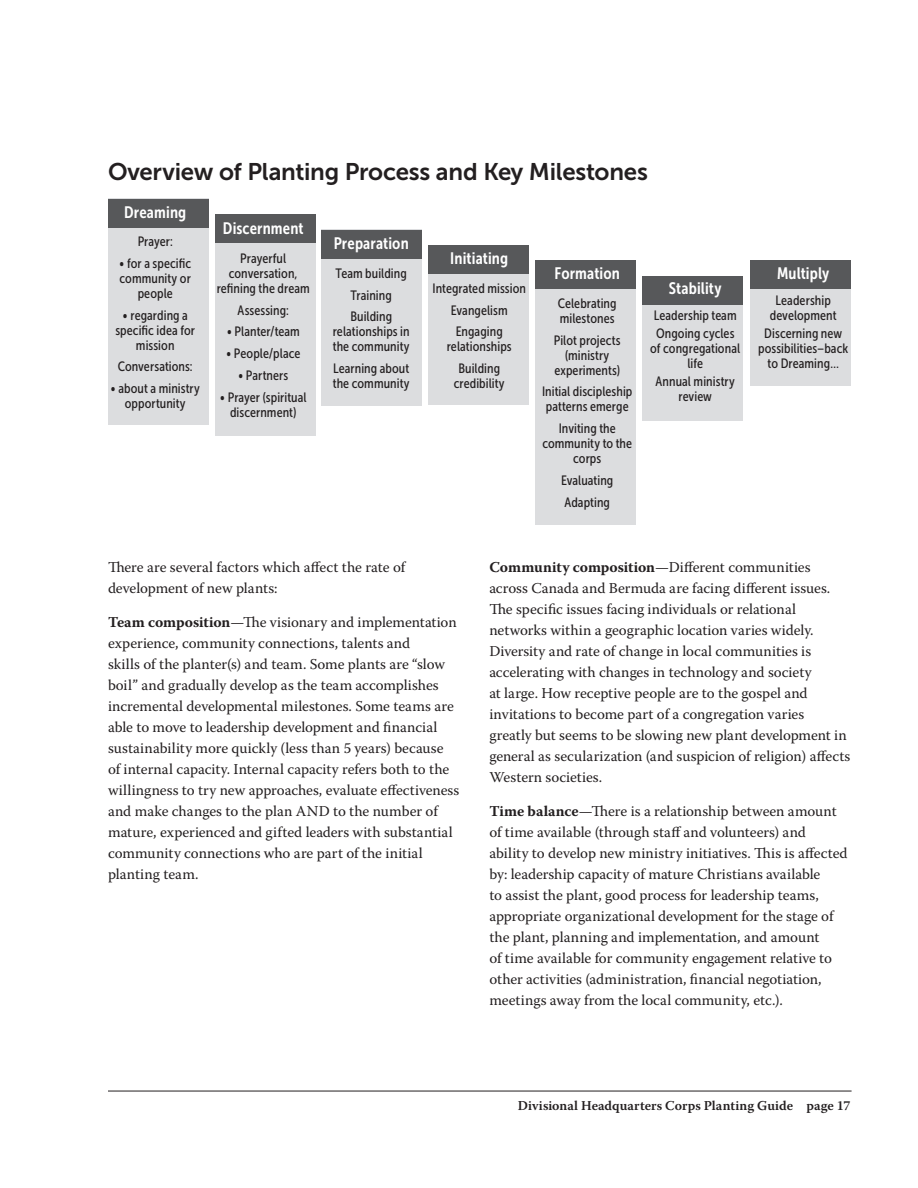
<style>
.page{position:relative;width:918px;height:1188px;background:#fff}
.page>*{position:absolute;margin:0;border:0;box-sizing:border-box;transform-origin:0 0}
.t1{font:24px "Museo Sans 700";letter-spacing:-.01em;color:#231f20}
.t2{font:16.5px "Museo Sans Cond 700";letter-spacing:.01em;color:#fff}
.t3{font:15px/21px "Warnock Pro";color:#231f20}
.t4{font:13.5px/15px "Museo Sans Cond 500";letter-spacing:.005em;color:#231f20;text-align:center}
.t5{font:600 13.5px "Warnock Pro";letter-spacing:.005em;color:#231f20}
.s1{font-weight:700}
</style>
<div class="page">
<hr style="left:108px;top:1091px;width:744px;height:1px;background:#231f20">
<div style="left:108px;top:199px;width:100px;height:226px;background:#dcdddf"></div>
<div style="left:108px;top:199px;width:100px;height:29px;background:#57585a"></div>
<div style="left:215px;top:214px;width:100px;height:221px;background:#dcdddf"></div>
<div style="left:215px;top:214px;width:100px;height:29px;background:#57585a"></div>
<div style="left:322px;top:230px;width:100px;height:176px;background:#dcdddf"></div>
<div style="left:322px;top:230px;width:100px;height:28px;background:#57585a"></div>
<div style="left:429px;top:245px;width:100px;height:159px;background:#dcdddf"></div>
<div style="left:429px;top:245px;width:100px;height:29px;background:#57585a"></div>
<div style="left:536px;top:261px;width:100px;height:264px;background:#dcdddf"></div>
<div style="left:536px;top:261px;width:100px;height:28px;background:#57585a"></div>
<div style="left:750px;top:261px;width:100px;height:125px;background:#dcdddf"></div>
<div style="left:750px;top:261px;width:100px;height:28px;background:#57585a"></div>
<div style="left:643px;top:276px;width:100px;height:144px;background:#dcdddf"></div>
<div style="left:643px;top:276px;width:100px;height:29px;background:#57585a"></div>
<p class="t1" style="left:108px;top:158px;width:541px">Overview of Planting Process and Key Milestones</p>
<p class="t2" style="left:124px;top:203px;width:64px">Dreaming</p>
<p class="t4" style="left:138px;top:234px;width:37px">Prayer:</p>
<p class="t4" style="left:119px;top:256px;width:74px">• for a specific community or people</p>
<p class="t4" style="left:115px;top:307px;width:81px">• regarding a specific idea for mission</p>
<p class="t4" style="left:118px;top:359px;width:76px">Conversations:</p>
<p class="t4" style="left:111px;top:381px;width:91px">• about a ministry opportunity</p>
<p class="t2" style="left:223px;top:220px;width:82px">Discernment</p>
<p class="t4" style="left:217px;top:251px;width:95px">Prayerful conversation, refining the dream</p>
<p class="t4" style="left:238px;top:303px;width:53px">Assessing:</p>
<p class="t4" style="left:227px;top:324px;width:75px">• Planter/team</p>
<p class="t4" style="left:226px;top:346px;width:76px">• People/place</p>
<p class="t4" style="left:238px;top:368px;width:52px">• Partners</p>
<p class="t4" style="left:220px;top:390px;width:88px">• Prayer (spiritual discernment)</p>
<p class="t2" style="left:334px;top:235px;width:77px">Preparation</p>
<p class="t4" style="left:336px;top:266px;width:73px">Team building</p>
<p class="t4" style="left:351px;top:288px;width:43px">Training</p>
<p class="t4" style="left:333px;top:309px;width:78px">Building relationships in the community</p>
<p class="t4" style="left:333px;top:361px;width:78px;text-align:left">Learning about the community</p>
<p class="t2" style="left:450px;top:250px;width:59px">Initiating</p>
<p class="t4" style="left:433px;top:281px;width:95px">Integrated mission</p>
<p class="t4" style="left:451px;top:303px;width:58px">Evangelism</p>
<p class="t4" style="left:447px;top:324px;width:66px">Engaging relationships</p>
<p class="t4" style="left:454px;top:361px;width:52px">Building credibility</p>
<p class="t2" style="left:555px;top:265px;width:67px">Formation</p>
<p class="t4" style="left:558px;top:296px;width:60px;text-align:left">Celebrating milestones</p>
<p class="t4" style="left:554px;top:333px;width:68px">Pilot projects (ministry experiments)</p>
<p class="t4" style="left:542px;top:384px;width:92px;text-align:left">Initial discipleship patterns emerge</p>
<p class="t4" style="left:542px;top:421px;width:91px">Inviting the community to the corps</p>
<p class="t4" style="left:561px;top:473px;width:54px">Evaluating</p>
<p class="t4" style="left:565px;top:495px;width:47px">Adapting</p>
<p class="t2" style="left:669px;top:280px;width:54px">Stability</p>
<p class="t4" style="left:654px;top:307px;width:84px">Leadership team</p>
<p class="t4" style="left:650px;top:326px;width:91px">Ongoing cycles of congregational life</p>
<p class="t4" style="left:656px;top:374px;width:81px">Annual ministry review</p>
<p class="t2" style="left:777px;top:265px;width:54px">Multiply</p>
<p class="t4" style="left:770px;top:292px;width:68px">Leadership development</p>
<p class="t4" style="left:758px;top:326px;width:92px">Discerning new possibilities–back to Dreaming…</p>
<p class="t3" style="left:108px;top:556px;width:299px">There are several factors which affect the rate of development of new plants:</p>
<p class="t3" style="left:108px;top:611px;width:353px"><span class="s1">Team composition</span>—The visionary and implementation experience, community connections, talents and<br>skills of the planter(s) and team. Some plants are “slow boil” and gradually develop as the team accomplishes incremental developmental milestones. Some teams are able to move to leadership development and financial sustainability more quickly (less than 5 years) because of internal capacity. Internal capacity refers both to the willingness to try new approaches, evaluate effectiveness and make changes to the plan AND to the number of mature, experienced and gifted leaders with substantial community connections who are part of the initial planting team.</p>
<p class="t3" style="left:489px;top:556px;width:363px"><span class="s1">Community composition</span>—Different communities across Canada and Bermuda are facing different issues.<br>The specific issues facing individuals or relational networks within a geographic location varies widely.<br>Diversity and rate of change in local communities is accelerating with changes in technology and society<br>at large. How receptive people are to the gospel and invitations to become part of a congregation varies greatly but seems to be slowing new plant development in general as secularization (and suspicion of religion) affects Western societies.</p>
<p class="t3" style="left:489px;top:800px;width:360px"><span class="s1">Time balance</span>—There is a relationship between amount of time available (through staff and volunteers) and ability to develop new ministry initiatives. This is affected by: leadership capacity of mature Christians available<br>to assist the plant, good process for leadership teams, appropriate organizational development for the stage of the plant, planning and implementation, and amount<br>of time available for community engagement relative to other activities (administration, financial negotiation, meetings away from the local community, etc.).</p>
<p class="t5" style="left:518px;top:1098px;width:334px">Divisional Headquarters Corps Planting Guide page 17</p>
</div>
